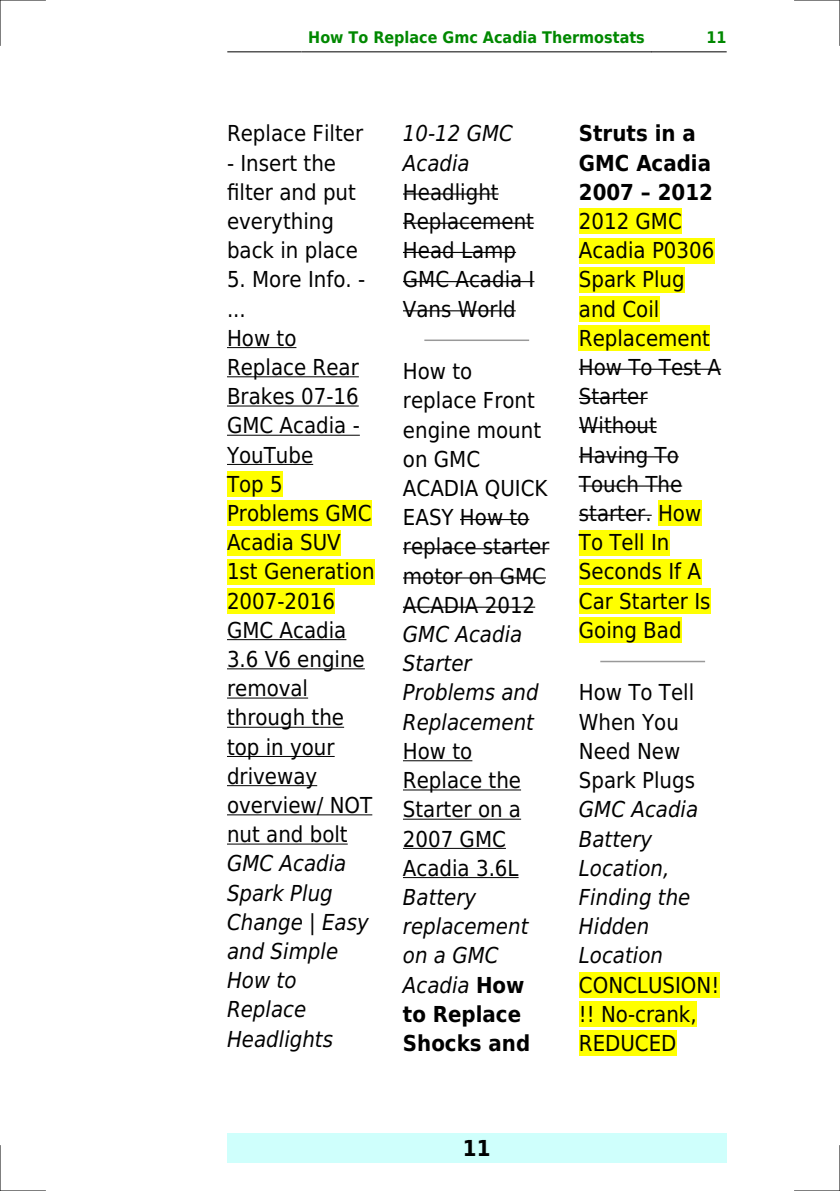
<style>
.page{position:relative;width:840px;height:1191px;background:#fff}
.page>*{position:absolute;margin:0;border:0;box-sizing:border-box;transform-origin:0 0}
.t1{font:22px/29.2px "DejaVu Sans Condensed";color:#000}
.t2{font:italic 22px/29.2px "DejaVu Sans Condensed";color:#000}
.t3{font:700 22px/29.2px "DejaVu Sans Condensed";color:#000}
.t4{font:700 16px "DejaVu Sans Condensed";color:#080}
.s1{font-weight:700;font-style:normal}
</style>
<div class="page">
<hr style="left:227px;top:51px;width:74px;height:1px;background:#000">
<hr style="left:302px;top:51px;width:348px;height:1px;background:#000">
<hr style="left:651px;top:51px;width:74px;height:1px;background:#000">
<div style="left:227px;top:1133px;width:499px;height:29px;background:#cffffc"></div>
<hr style="left:227px;top:347px;width:69px;height:1px;background:#000">
<hr style="left:227px;top:376px;width:131px;height:1px;background:#000">
<hr style="left:227px;top:405px;width:131px;height:1px;background:#000">
<hr style="left:227px;top:435px;width:132px;height:1px;background:#000">
<hr style="left:227px;top:464px;width:86px;height:1px;background:#000">
<div style="left:227px;top:471px;width:55px;height:26px;background:#ff0"></div>
<div style="left:227px;top:500px;width:144px;height:26px;background:#ff0"></div>
<div style="left:227px;top:530px;width:113px;height:25px;background:#ff0"></div>
<div style="left:227px;top:559px;width:147px;height:25px;background:#ff0"></div>
<div style="left:227px;top:588px;width:108px;height:26px;background:#ff0"></div>
<hr style="left:227px;top:639px;width:119px;height:1px;background:#000">
<hr style="left:227px;top:668px;width:137px;height:1px;background:#000">
<hr style="left:227px;top:697px;width:81px;height:1px;background:#000">
<hr style="left:227px;top:727px;width:117px;height:1px;background:#000">
<hr style="left:227px;top:756px;width:107px;height:1px;background:#000">
<hr style="left:227px;top:785px;width:90px;height:1px;background:#000">
<hr style="left:227px;top:814px;width:145px;height:1px;background:#000">
<hr style="left:227px;top:843px;width:120px;height:1px;background:#000">
<hr style="left:403px;top:193px;width:95px;height:2px;background:#000">
<hr style="left:403px;top:223px;width:130px;height:1px;background:#000">
<hr style="left:403px;top:252px;width:113px;height:1px;background:#000">
<hr style="left:403px;top:281px;width:131px;height:1px;background:#000">
<hr style="left:403px;top:310px;width:112px;height:1px;background:#000">
<hr style="left:425px;top:339px;width:103px;height:2px;background:#999">
<hr style="left:459px;top:519px;width:70px;height:1px;background:#000">
<hr style="left:403px;top:548px;width:146px;height:1px;background:#000">
<hr style="left:403px;top:577px;width:142px;height:1px;background:#000">
<hr style="left:403px;top:606px;width:132px;height:2px;background:#000">
<hr style="left:403px;top:760px;width:69px;height:1px;background:#000">
<hr style="left:403px;top:789px;width:118px;height:1px;background:#000">
<hr style="left:403px;top:818px;width:118px;height:1px;background:#000">
<hr style="left:403px;top:848px;width:102px;height:1px;background:#000">
<hr style="left:403px;top:877px;width:115px;height:1px;background:#000">
<div style="left:578px;top:208px;width:103px;height:26px;background:#ff0"></div>
<div style="left:578px;top:238px;width:136px;height:25px;background:#ff0"></div>
<div style="left:578px;top:267px;width:106px;height:25px;background:#ff0"></div>
<div style="left:578px;top:296px;width:81px;height:26px;background:#ff0"></div>
<div style="left:578px;top:325px;width:131px;height:26px;background:#ff0"></div>
<hr style="left:578px;top:369px;width:142px;height:1px;background:#000">
<hr style="left:578px;top:398px;width:69px;height:1px;background:#000">
<hr style="left:578px;top:427px;width:78px;height:1px;background:#000">
<hr style="left:578px;top:456px;width:100px;height:1px;background:#000">
<hr style="left:578px;top:485px;width:104px;height:1px;background:#000">
<hr style="left:578px;top:515px;width:73px;height:1px;background:#000">
<div style="left:657px;top:500px;width:43px;height:26px;background:#ff0"></div>
<div style="left:578px;top:530px;width:91px;height:25px;background:#ff0"></div>
<div style="left:578px;top:559px;width:122px;height:25px;background:#ff0"></div>
<div style="left:578px;top:588px;width:132px;height:26px;background:#ff0"></div>
<div style="left:578px;top:617px;width:103px;height:26px;background:#ff0"></div>
<hr style="left:600px;top:661px;width:104px;height:1px;background:#999">
<div style="left:578px;top:972px;width:140px;height:25px;background:#ff0"></div>
<div style="left:578px;top:1001px;width:118px;height:26px;background:#ff0"></div>
<div style="left:578px;top:1030px;width:98px;height:26px;background:#ff0"></div>
<hr style="left:0;top:0;width:45px;height:1px;background:#000">
<hr style="left:794px;top:0;width:45px;height:1px;background:#000">
<hr style="left:0;top:1190px;width:45px;height:1px;background:#000">
<hr style="left:794px;top:1190px;width:45px;height:1px;background:#000">
<hr style="left:0;top:0;width:1px;height:45px;background:#000">
<hr style="left:0;top:1145px;width:1px;height:46px;background:#000">
<hr style="left:839px;top:0;width:1px;height:45px;background:#000">
<hr style="left:839px;top:1145px;width:1px;height:46px;background:#000">
<p class="t4" style="left:308px;top:29px;width:338px">How To Replace Gmc Acadia Thermostats</p>
<p class="t4" style="left:706px;top:29px;width:22px">11</p>
<p class="t1" style="left:227px;top:119px;width:137px">Replace Filter</p>
<p class="t1" style="left:227px;top:148px;width:132px">- Insert the filter and put everything back in place</p>
<p class="t1" style="left:227px;top:265px;width:149px">5. More Info. - ...<br>How to<br>Replace Rear<br>Brakes 07-16<br>GMC Acadia -<br>YouTube<br>Top 5<br>Problems GMC<br>Acadia SUV<br>1st Generation<br>2007-2016<br>GMC Acadia<br>3.6 V6 engine removal through the top in your driveway overview/ NOT nut and bolt</p>
<p class="t2" style="left:227px;top:849px;width:143px">GMC Acadia<br>Spark Plug<br>Change | Easy and Simple<br>How to<br>Replace<br>Headlights</p>
<p class="t2" style="left:403px;top:119px;width:111px">10-12 GMC<br>Acadia</p>
<p class="t1" style="left:403px;top:177px;width:133px">Headlight<br>Replacement<br>Head Lamp<br>GMC Acadia I<br>Vans World</p>
<p class="t1" style="left:403px;top:357px;width:148px">How to replace Front engine mount on GMC<br>ACADIA QUICK<br>EASY How to replace starter motor on GMC<br>ACADIA 2012</p>
<p class="t2" style="left:403px;top:620px;width:137px">GMC Acadia<br>Starter<br>Problems and<br>Replacement</p>
<p class="t1" style="left:403px;top:736px;width:120px">How to<br>Replace the<br>Starter on a<br>2007 GMC<br>Acadia 3.6L</p>
<p class="t2" style="left:403px;top:882px;width:129px">Battery replacement on a GMC<br>Acadia <span class="s1">How to Replace<br>Shocks and</span></p>
<p class="t3" style="left:578px;top:119px;width:135px">Struts in a<br>GMC Acadia<br>2007 2012</p>
<p class="t1" style="left:578px;top:207px;width:144px">2012 GMC<br>Acadia P0306<br>Spark Plug and Coil<br>Replacement<br>How To Test A<br>Starter<br>Without<br>Having To<br>Touch The starter. How<br>To Tell In<br>Seconds If A<br>Car Starter Is<br>Going Bad</p>
<p class="t1" style="left:578px;top:678px;width:117px">How To Tell<br>When You<br>Need New<br>Spark Plugs</p>
<p class="t2" style="left:578px;top:795px;width:121px">GMC Acadia<br>Battery<br>Location,<br>Finding the<br>Hidden<br>Location</p>
<p class="t1" style="left:578px;top:970px;width:142px">CONCLUSION! !! No-crank,<br>REDUCED</p>
<p class="t3" style="left:462px;top:1133px;width:29px">11</p>
</div>
